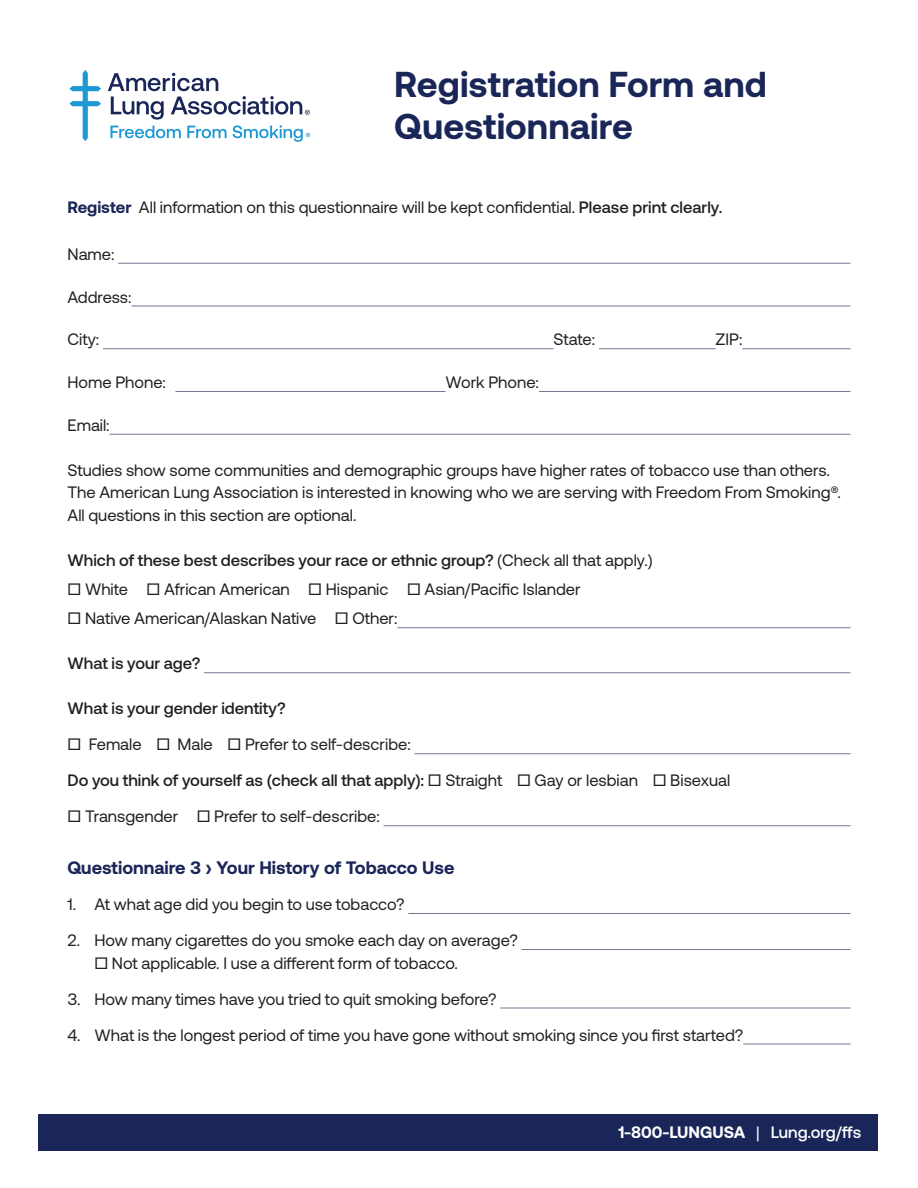
<style>
.page{position:relative;width:918px;height:1188px;background:#fff}
.page>*{position:absolute;margin:0;border:0;box-sizing:border-box;transform-origin:0 0}
.t1{font:700 36px/42px "Aeonik";color:#1a2658}
.t2{font:700 18px "Aeonik";color:#1a2658}
.t3{font:16.5px/22.5px "Aeonik";color:#231f20}
.t4{font:500 16.5px "Aeonik";color:#231f20}
.t5{font:700 16.5px "Aeonik";color:#fff}
.s1{font-weight:700;color:#1a2658}
.s2{font-weight:500}
.s3{font-weight:400}
</style>
<div class="page">
<div style="left:38px;top:1114px;width:840px;height:37px;background:#1a2658"></div>
<svg style="left:69px;top:70px;width:32px;height:71px"></svg>
<svg style="left:108px;top:73px;width:202px;height:69px"></svg>
<hr style="left:118px;top:263px;width:733px;height:1px;background:#777494">
<hr style="left:132px;top:306px;width:718px;height:1px;background:#777494">
<hr style="left:103px;top:348px;width:451px;height:1px;background:#777494">
<hr style="left:599px;top:348px;width:117px;height:1px;background:#777494">
<hr style="left:742px;top:348px;width:108px;height:1px;background:#777494">
<hr style="left:176px;top:391px;width:270px;height:1px;background:#777494">
<hr style="left:539px;top:391px;width:311px;height:1px;background:#777494">
<hr style="left:110px;top:434px;width:741px;height:1px;background:#777494">
<hr style="left:397px;top:627px;width:453px;height:1px;background:#777494">
<hr style="left:204px;top:672px;width:647px;height:1px;background:#777494">
<hr style="left:414px;top:753px;width:436px;height:1px;background:#777494">
<hr style="left:384px;top:825px;width:467px;height:1px;background:#777494">
<hr style="left:408px;top:913px;width:443px;height:1px;background:#777494">
<hr style="left:522px;top:949px;width:328px;height:1px;background:#777494">
<hr style="left:500px;top:1008px;width:350px;height:1px;background:#777494">
<hr style="left:743px;top:1044px;width:108px;height:1px;background:#777494">
<h1 class="t1" style="left:394px;top:63px;width:374px">Registration Form and<br>Questionnaire</h1>
<p class="t3" style="left:67px;top:196px;width:656px"><span class="s1">Register</span> All information on this questionnaire will be kept confidential. <span class="s2">Please print clearly.</span></p>
<p class="t3" style="left:68px;top:243px;width:49px">Name:</p>
<p class="t3" style="left:68px;top:286px;width:66px">Address:</p>
<p class="t3" style="left:68px;top:328px;width:33px">City:</p>
<p class="t3" style="left:554px;top:328px;width:43px">State:</p>
<p class="t3" style="left:716px;top:328px;width:28px">ZIP:</p>
<p class="t3" style="left:68px;top:371px;width:100px">Home Phone:</p>
<p class="t3" style="left:446px;top:371px;width:95px">Work Phone:</p>
<p class="t3" style="left:68px;top:414px;width:44px">Email:</p>
<p class="t3" style="left:68px;top:459px;width:775px">Studies show some communities and demographic groups have higher rates of tobacco use than others.<br>The American Lung Association is interested in knowing who we are serving with Freedom From Smoking®.<br>All questions in this section are optional.</p>
<p class="t4" style="left:68px;top:551px;width:587px">Which of these best describes your race or ethnic group? <span class="s3">(Check all that apply.)</span></p>
<p class="t3" style="left:68px;top:578px;width:515px">□ White □ African American □ Hispanic □ Asian/Pacific Islander</p>
<p class="t3" style="left:68px;top:608px;width:331px">□ Native American/Alaskan Native □ Other:</p>
<p class="t4" style="left:68px;top:654px;width:134px">What is your age?</p>
<p class="t4" style="left:68px;top:699px;width:220px">What is your gender identity?</p>
<p class="t3" style="left:68px;top:727px;width:664px;line-height:36px">□ Female □ Male □ Prefer to self-describe:<br><span class="s2">Do you think of yourself as (check all that apply):</span> □ Straight □ Gay or lesbian □ Bisexual</p>
<p class="t3" style="left:68px;top:806px;width:314px">□ Transgender □ Prefer to self-describe:</p>
<p class="t2" style="left:68px;top:858px;width:389px">Questionnaire 3 › Your History of Tobacco Use</p>
<p class="t3" style="left:68px;top:893px;width:339px">1. At what age did you begin to use tobacco?</p>
<p class="t3" style="left:68px;top:929px;width:452px">2. How many cigarettes do you smoke each day on average?</p>
<p class="t3" style="left:94px;top:952px;width:365px">□ Not applicable. I use a different form of tobacco.</p>
<p class="t3" style="left:68px;top:988px;width:431px">3. How many times have you tried to quit smoking before?</p>
<p class="t3" style="left:68px;top:1024px;width:677px">4. What is the longest period of time you have gone without smoking since you first started?</p>
<p class="t5" style="left:618px;top:1123px;width:244px">1-800-LUNGUSA <span class="s3">|</span> <span class="s2">Lung.org/ffs</span></p>
</div>
